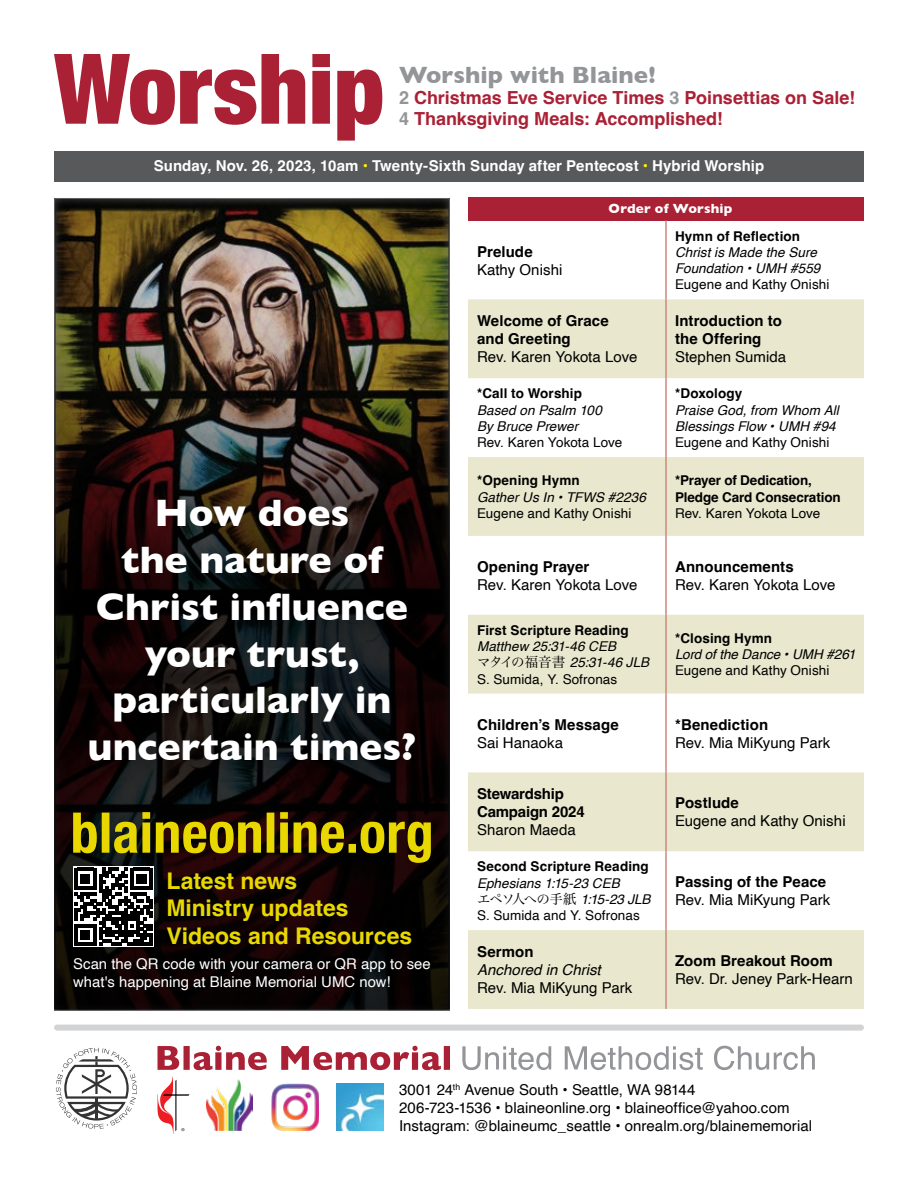
<style>
.page{position:relative;width:918px;height:1188px;background:#fff}
.page>*{position:absolute;margin:0;border:0;box-sizing:border-box;transform-origin:0 0}
.t1{font:700 39px/46.8px "Gill Sans";color:#fff;text-align:center}
.t2{font:700 24px "Gill Sans";color:#939598}
.t3{font:700 22.95px/27.6px "Helvetica";color:#e9d800}
.t4{font:700 18px/21px "Helvetica";color:#aa2035}
.t5{font:15px/18px "Helvetica";letter-spacing:.005em;color:#000}
.t6{font:700 15px/18px "Helvetica";letter-spacing:.005em;color:#000}
.t7{font:700 15px "Helvetica";letter-spacing:.005em;color:#fff}
.t8{font:700 15px/18px "Helvetica";letter-spacing:-.015em;color:#000}
.t9{font:italic 15px "Helvetica";letter-spacing:.005em;color:#000}
.t10{font:14.85px/17.9px "Helvetica";letter-spacing:.005em;color:#fff}
.t11{font:italic 13.5px/16.2px "Helvetica";letter-spacing:.005em;color:#000}
.t12{font:700 13.5px/16.2px "Helvetica";letter-spacing:.005em;color:#000}
.t13{font:13.5px "Helvetica";letter-spacing:.01em;color:#000}
.t14{font:700 13.5px "Gill Sans";letter-spacing:.015em;color:#fff}
.s1{color:#939598}
.s2{color:#fff200}
.s3{font-family:"Hira Min Pro W3";font-style:normal}
.s4{font-style:normal}
</style>
<div class="page">
<div style="left:468px;top:197px;width:396px;height:24px;background:#aa2035"></div>
<svg style="left:468px;top:299px;width:396px;height:710px;fill:#e9e7cd"></svg>
<hr style="left:665px;top:221px;width:2px;height:78px;background:#cd887e">
<hr style="left:665px;top:299px;width:2px;height:79px;background:#cd887e">
<hr style="left:665px;top:378px;width:2px;height:79px;background:#cd887e">
<hr style="left:665px;top:457px;width:2px;height:79px;background:#cd887e">
<hr style="left:665px;top:536px;width:2px;height:79px;background:#cd887e">
<hr style="left:665px;top:615px;width:2px;height:79px;background:#cd887e">
<hr style="left:665px;top:694px;width:2px;height:78px;background:#cd887e">
<hr style="left:665px;top:772px;width:2px;height:79px;background:#cd887e">
<hr style="left:665px;top:851px;width:2px;height:79px;background:#cd887e">
<hr style="left:665px;top:930px;width:2px;height:79px;background:#cd887e">
<svg style="left:54px;top:54px;width:328px;height:87px"></svg>
<div style="left:54px;top:151px;width:810px;height:30px;background:#58595b"></div>
<svg style="left:56px;top:1048px;width:81px;height:81px"></svg>
<svg style="left:158px;top:1077px;width:32px;height:57px"></svg>
<img style="left:272px;top:1084px;width:46px;height:47px">
<img style="left:336px;top:1084px;width:47px;height:47px">
<svg style="left:158px;top:1046px;width:292px;height:24px"></svg>
<svg style="left:462px;top:1046px;width:353px;height:24px"></svg>
<img style="left:206px;top:1080px;width:46px;height:51px">
<img style="left:57px;top:200px;width:390px;height:806px">
<div style="left:54px;top:197px;width:396px;height:812px;border:2px solid #000"></div>
<div style="left:60px;top:470px;width:383px;height:320px;background:#000;opacity:.75"></div>
<div style="left:57px;top:1025px;width:804px;height:6px;background:#d1d3d4"></div>
<svg style="left:73px;top:812px;width:358px;height:134px;background:#382e0f"></svg>
<h2 class="t2" style="left:399px;top:56px;width:258px">Worship with Blaine!</h2>
<p class="t4" style="left:399px;top:89px;width:457px"><span class="s1">2</span> Christmas Eve Service Times <span class="s1">3</span> Poinsettias on Sale!<br><span class="s1">4</span> Thanksgiving Meals: Accomplished!</p>
<p class="t7" style="left:154px;top:157px;width:612px">Sunday, Nov. 26, 2023, 10am <span class="s2">•</span> Twenty-Sixth Sunday after Pentecost <span class="s2">•</span> Hybrid Worship</p>
<p class="t6" style="left:477px;top:244px;width:57px">Prelude</p>
<p class="t5" style="left:477px;top:261px;width:87px">Kathy Onishi</p>
<p class="t14" style="left:609px;top:198px;width:125px">Order of Worship</p>
<p class="t12" style="left:675px;top:229px;width:127px">Hymn of Reflection</p>
<p class="t11" style="left:675px;top:244px;width:147px">Christ is Made the Sure<br>Foundation • UMH #559</p>
<p class="t13" style="left:675px;top:274px;width:156px">Eugene and Kathy Onishi</p>
<h1 class="t1" style="left:88px;top:489px;width:330px">How does<br>the nature of<br>Christ influence your trust, particularly in uncertain times?</h1>
<h3 class="t3" style="left:166px;top:869px;width:247px">Latest news<br>Ministry updates<br>Videos and Resources</h3>
<p class="t10" style="left:73px;top:955px;width:359px">Scan the QR code with your camera or QR app to see what's happening at Blaine Memorial UMC now!</p>
<p class="t6" style="left:477px;top:314px;width:133px">Welcome of Grace and Greeting</p>
<p class="t5" style="left:477px;top:349px;width:162px">Rev. Karen Yokota Love</p>
<p class="t12" style="left:477px;top:387px;width:106px">*Call to Worship</p>
<p class="t11" style="left:477px;top:402px;width:126px">Based on Psalm 100<br>By Bruce Prewer</p>
<p class="t13" style="left:477px;top:432px;width:147px">Rev. Karen Yokota Love</p>
<p class="t12" style="left:477px;top:474px;width:104px">*Opening Hymn</p>
<p class="t11" style="left:477px;top:489px;width:170px">Gather Us In • TFWS #2236</p>
<p class="t13" style="left:477px;top:503px;width:156px">Eugene and Kathy Onishi</p>
<p class="t6" style="left:477px;top:559px;width:114px">Opening Prayer</p>
<p class="t5" style="left:477px;top:576px;width:162px">Rev. Karen Yokota Love</p>
<p class="t12" style="left:477px;top:624px;width:153px">First Scripture Reading</p>
<p class="t11" style="left:477px;top:639px;width:174px">Matthew 25:31-46 CEB<br><span class="s3">マタイの福音書</span> 25:31-46 JLB<br><span class="s4">S. Sumida, Y. Sofronas</span></p>
<p class="t6" style="left:477px;top:717px;width:143px">Children’s Message</p>
<p class="t5" style="left:477px;top:734px;width:88px">Sai Hanaoka</p>
<p class="t8" style="left:477px;top:787px;width:109px">Stewardship<br>Campaign 2024</p>
<p class="t5" style="left:477px;top:822px;width:100px">Sharon Maeda</p>
<p class="t6" style="left:675px;top:314px;width:109px">Introduction to the Offering</p>
<p class="t5" style="left:675px;top:349px;width:113px">Stephen Sumida</p>
<p class="t12" style="left:675px;top:387px;width:69px">*Doxology</p>
<p class="t11" style="left:675px;top:402px;width:165px">Praise God, from Whom All<br>Blessings Flow • UMH #94</p>
<p class="t13" style="left:675px;top:432px;width:156px">Eugene and Kathy Onishi</p>
<p class="t12" style="left:675px;top:474px;width:167px">*Prayer of Dedication,<br>Pledge Card Consecration</p>
<p class="t13" style="left:675px;top:503px;width:147px">Rev. Karen Yokota Love</p>
<p class="t6" style="left:675px;top:559px;width:120px">Announcements</p>
<p class="t5" style="left:675px;top:576px;width:162px">Rev. Karen Yokota Love</p>
<p class="t12" style="left:675px;top:632px;width:99px">*Closing Hymn</p>
<p class="t11" style="left:675px;top:647px;width:182px">Lord of the Dance • UMH #261</p>
<p class="t13" style="left:675px;top:660px;width:156px">Eugene and Kathy Onishi</p>
<p class="t6" style="left:675px;top:717px;width:95px">*Benediction</p>
<p class="t5" style="left:675px;top:734px;width:157px">Rev. Mia MiKyung Park</p>
<p class="t6" style="left:675px;top:796px;width:65px">Postlude</p>
<p class="t5" style="left:675px;top:813px;width:172px">Eugene and Kathy Onishi</p>
<p class="t12" style="left:477px;top:860px;width:173px">Second Scripture Reading</p>
<p class="t11" style="left:477px;top:875px;width:175px">Ephesians 1:15-23 CEB<br><span class="s3">エペソ人への手紙</span> 1:15-23 JLB<br><span class="s4">S. Sumida and Y. Sofronas</span></p>
<p class="t6" style="left:675px;top:875px;width:153px">Passing of the Peace</p>
<p class="t5" style="left:675px;top:891px;width:157px">Rev. Mia MiKyung Park</p>
<p class="t6" style="left:477px;top:945px;width:58px">Sermon</p>
<p class="t9" style="left:477px;top:958px;width:125px">Anchored in Christ</p>
<p class="t5" style="left:477px;top:979px;width:157px">Rev. Mia MiKyung Park</p>
<p class="t6" style="left:675px;top:954px;width:159px">Zoom Breakout Room</p>
<p class="t5" style="left:675px;top:970px;width:179px">Rev. Dr. Jeney Park-Hearn</p>
<p class="t5" style="left:399px;top:1081px;width:415px">3001 24<sup>th</sup> Avenue South • Seattle, WA 98144<br>206-723-1536 • blaineonline.org • blaineoffice@yahoo.com<br>Instagram: @blaineumc_seattle • onrealm.org/blainememorial</p>
</div>
